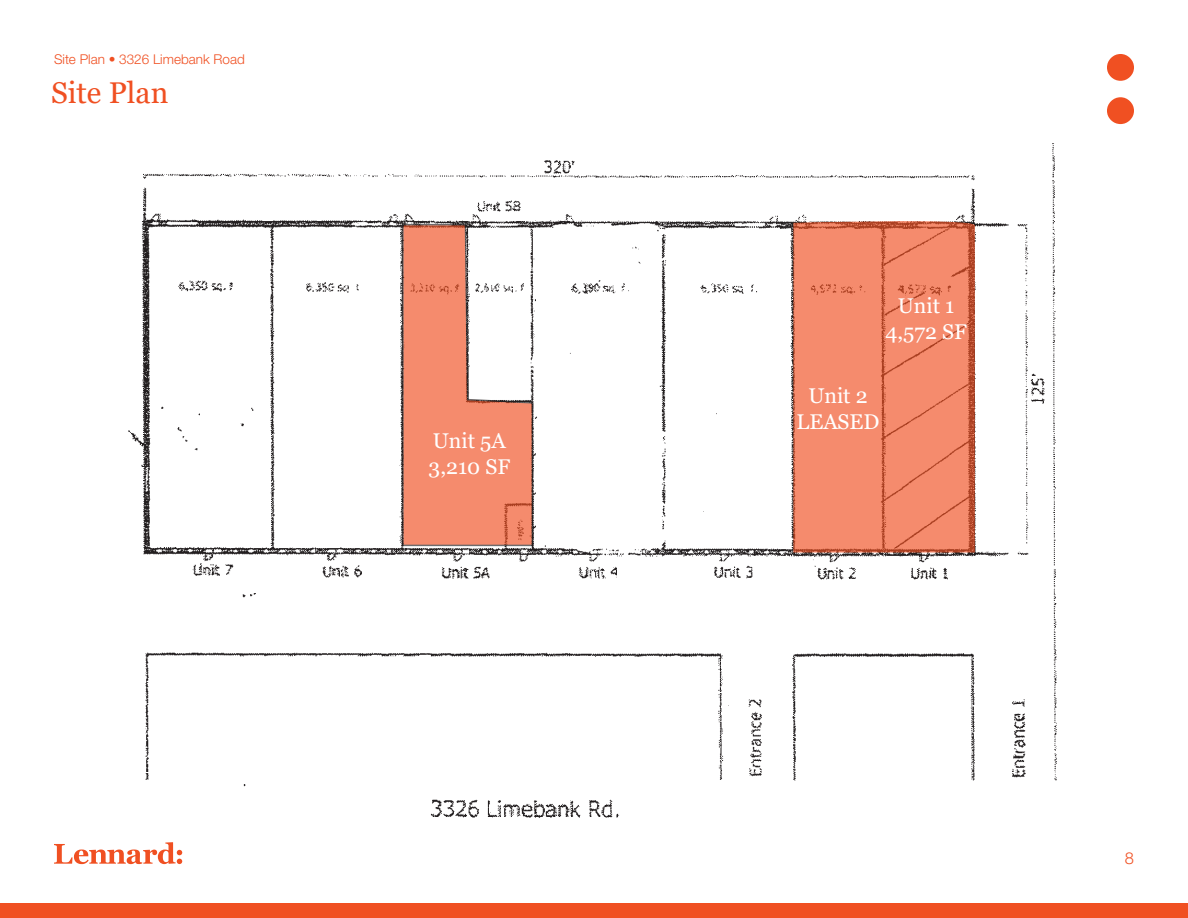
<style>
.page{position:relative;width:1188px;height:918px;background:#fff}
.page>*{position:absolute;margin:0;border:0;box-sizing:border-box;transform-origin:0 0}
.Header_5_-_Georgia_20pt{font:30px "Georgia";color:#f05022}
.Header_5_-_Georgia_20pt-2{font:21.3px "Georgia";color:#fff}
.Paragraph{font:300 16.5px "Helvetica Neue LT Std";color:#f05022}
.Small_Text_9pt{font:300 13.5px "Helvetica Neue LT Std";color:#f05022}
</style>
<div class="page">
<div style="left:0;top:904px;width:1188px;height:14px;background:#f05022"></div>
<svg style="left:1107px;top:54px;width:27px;height:70px"></svg>
<svg style="left:54px;top:842px;width:128px;height:22px"></svg>
<img style="left:128px;top:143px;width:929px;height:675px">
<svg style="left:793px;top:220px;width:182px;height:333px;background:#ee8567"></svg>
<svg style="left:401px;top:223px;width:133px;height:324px"></svg>
<p class="Small_Text_9pt" style="left:54px;top:51px;width:192px">Site Plan • 3326 Limebank Road</p>
<p class="Header_5_-_Georgia_20pt" style="left:51px;top:75px;width:119px">Site Plan</p>
<p class="Header_5_-_Georgia_20pt-2" style="left:429px;top:418px;width:74px">Unit 5A</p>
<p class="Header_5_-_Georgia_20pt-2" style="left:425px;top:444px;width:83px">3,210 SF</p>
<p class="Header_5_-_Georgia_20pt-2" style="left:433px;top:428px;width:74px">Unit 5A</p>
<p class="Header_5_-_Georgia_20pt-2" style="left:429px;top:454px;width:83px">3,210 SF</p>
<p class="Header_5_-_Georgia_20pt-2" style="left:898px;top:293px;width:58px">Unit 1</p>
<p class="Header_5_-_Georgia_20pt-2" style="left:885px;top:319px;width:83px">4,572 SF</p>
<p class="Header_5_-_Georgia_20pt-2" style="left:808px;top:383px;width:61px">Unit 2</p>
<p class="Header_5_-_Georgia_20pt-2" style="left:797px;top:409px;width:84px">LEASED</p>
<p class="Paragraph" style="left:1125px;top:848px;width:11px">8</p>
</div>
